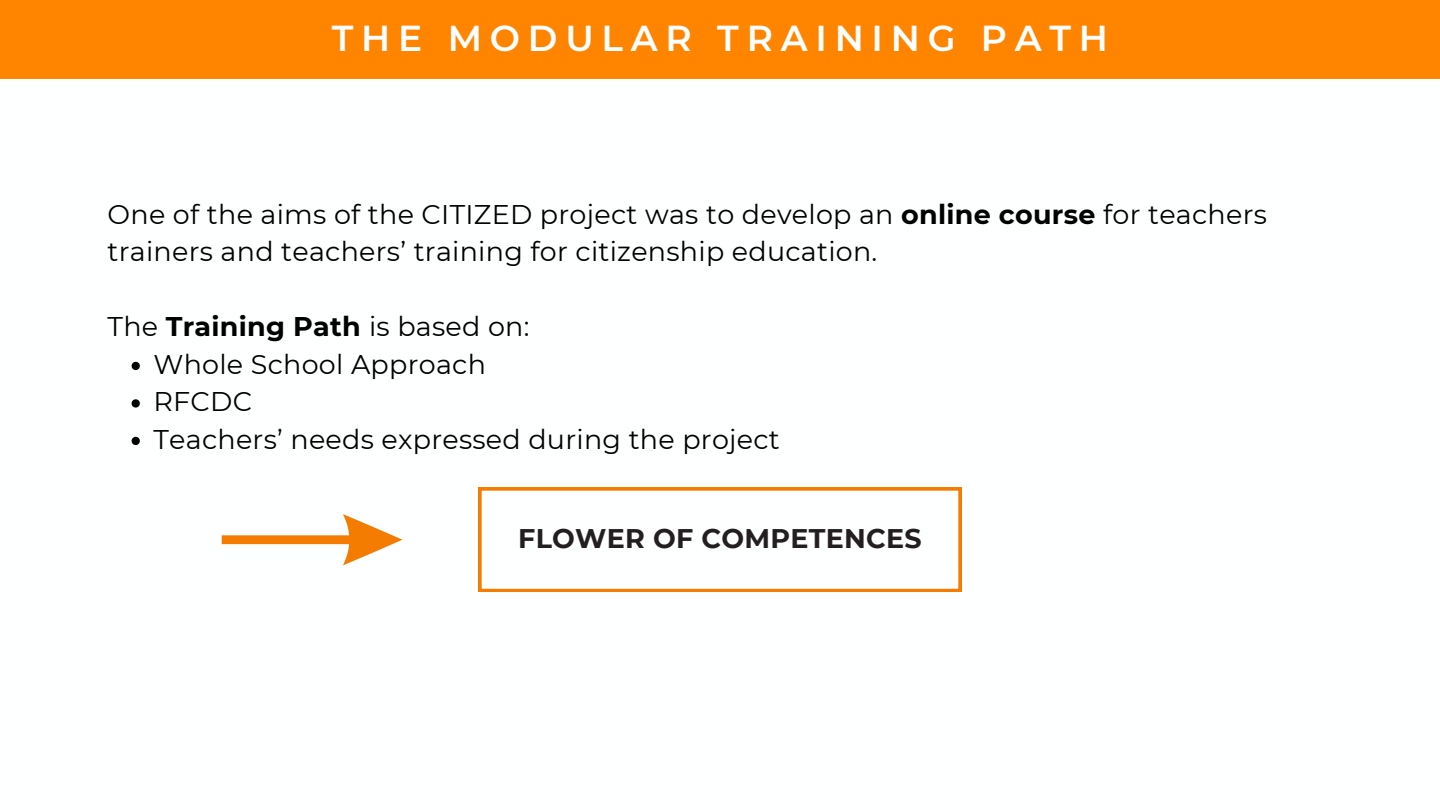
<style>
.page{position:relative;width:1440px;height:810px;background:#fff}
.page>*{position:absolute;margin:0;border:0;box-sizing:border-box;transform-origin:0 0}
.t1{font:600 36px "Montserrat";letter-spacing:.215em;color:#fff}
.t2{font:27px/37.5px "Montserrat";letter-spacing:.01em;color:#000}
.t3{font:700 26.9px "Montserrat";letter-spacing:.01em;color:#231f20}
.s1{font-weight:700}
</style>
<div class="page">
<div style="left:0;top:0;width:1440px;height:79px;background:#ff8500"></div>
<svg style="left:132px;top:362px;width:8px;height:8px"></svg>
<svg style="left:132px;top:399px;width:8px;height:9px"></svg>
<svg style="left:132px;top:437px;width:8px;height:8px"></svg>
<svg style="left:479px;top:488px;width:482px;height:104px"></svg>
<svg style="left:222px;top:514px;width:180px;height:51px"></svg>
<h1 class="t1" style="left:332px;top:16px;width:778px">THE MODULAR TRAINING PATH</h1>
<p class="t2" style="left:108px;top:195px;width:1161px">One of the aims of the CITIZED project was to develop an <span class="s1">online course</span> for teachers trainers and teachers’ training for citizenship education.</p>
<p class="t2" style="left:108px;top:308px;width:423px">The <span class="s1">Training Path</span> is based on:</p>
<p class="t2" style="left:153px;top:345px;width:334px">Whole School Approach</p>
<p class="t2" style="left:153px;top:383px;width:100px">RFCDC</p>
<p class="t2" style="left:153px;top:420px;width:628px">Teachers’ needs expressed during the project</p>
<p class="t3" style="left:518px;top:522px;width:405px">FLOWER OF COMPETENCES</p>
</div>
